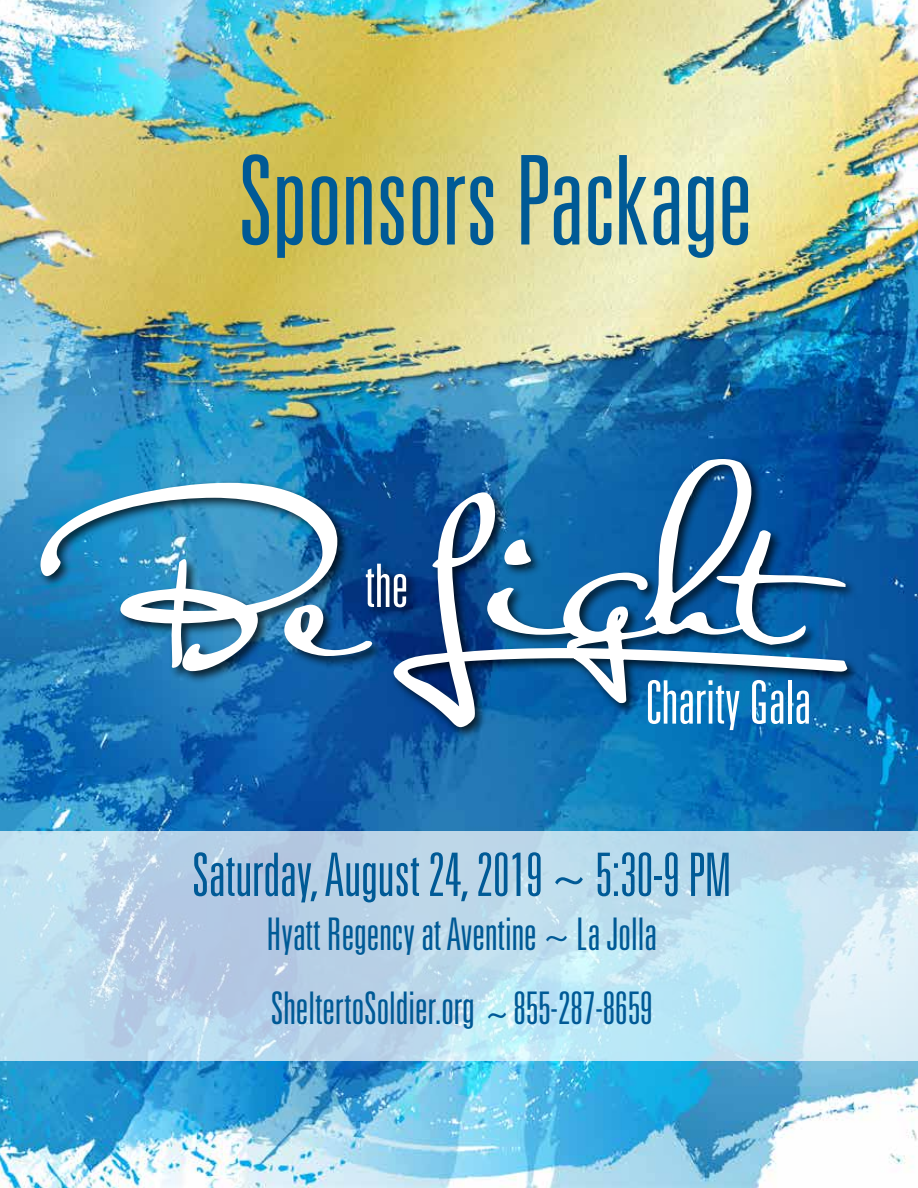
<style>
.page{position:relative;width:918px;height:1188px;background:#fff}
.page>*{position:absolute;margin:0;border:0;box-sizing:border-box;transform-origin:0 0}
.t1{font:300 ultra-condensed 123.9px "Univers";color:#005a96}
.t2{font:300 ultra-condensed 60px "Univers";color:#005a96}
.t3{font:300 ultra-condensed 60px "Univers";color:#fff}
.t4{font:300 ultra-condensed 45px/74.2px "Univers";color:#005a96}
.s1{font-stretch:condensed}
</style>
<div class="page">
<img style="left:0;top:0;width:918px;height:1188px">
<div style="left:38px;top:479px;width:347px;height:205px;background:#000;opacity:.75"></div>
<svg style="left:40px;top:483px;width:332px;height:188px"></svg>
<div style="left:391px;top:456px;width:468px;height:284px;background:#000;opacity:.75"></div>
<svg style="left:394px;top:459px;width:453px;height:268px"></svg>
<div style="left:363px;top:561px;width:56px;height:59px;background:#000;opacity:.75"></div>
<svg style="left:0;top:832px;width:918px;height:229px;background:#bedbed"></svg>
<h1 class="t1" style="left:238px;top:136px;width:516px">Sponsors Package</h1>
<h2 class="t3" style="left:365px;top:554px;width:45px">the</h2>
<h2 class="t3" style="left:645px;top:671px;width:168px">Charity Gala</h2>
<h2 class="t2" style="left:192px;top:843px;width:541px">Saturday, August 24, 2019 ~ 5:30-9 PM</h2>
<p class="t4" style="left:266px;top:896px;width:392px">Hyatt Regency at Aventine ~ La Jolla<br>SheltertoSoldier.org <span class="s1">~</span> 855-287-8659</p>
</div>
